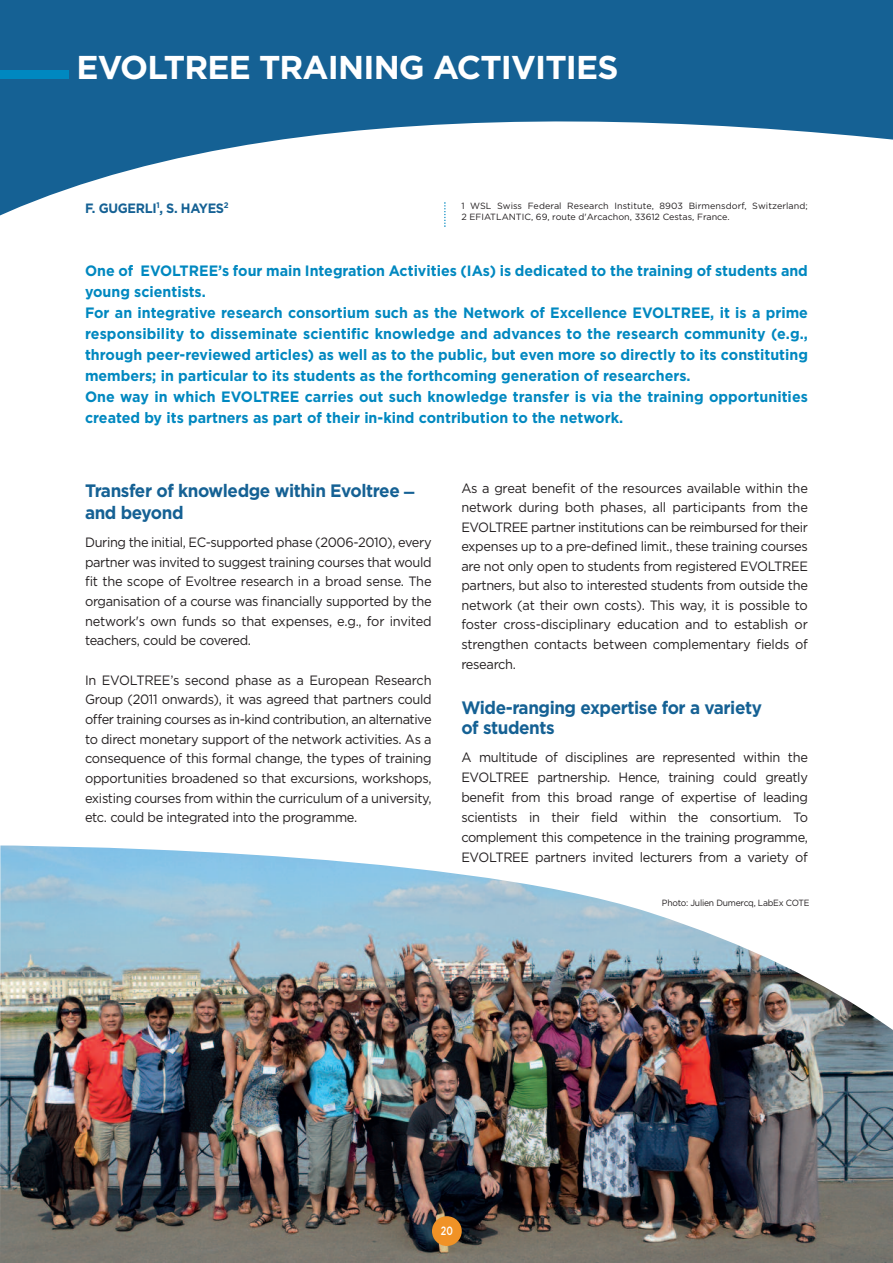
<style>
.page{position:relative;width:893px;height:1263px;background:#fff}
.page>*{position:absolute;margin:0;border:0;box-sizing:border-box;transform-origin:0 0}
.t1{font:700 33px "Gotham";letter-spacing:-.025em;color:#fff}
.t2{font:700 18px/21.8px "Gotham";letter-spacing:-.025em;color:#156194;scale:.95 1}
.t3{font:700 15px/21px "Gotham";color:#0088c0;scale:.95 1}
.t4{font:13.5px/19.6px "Gotham";letter-spacing:-.025em;color:#231f20;text-align:justify;scale:.95 1}
.t5{font:700 13.5px "Gotham";letter-spacing:-.025em;color:#156194;scale:.95 1}
.t6{font:500 12px "Gotham";color:#fff;scale:.75 1}
.t7{font:9px/10.8px "Gotham";color:#231f20}
.t8{font:9px "Gotham";letter-spacing:-.025em;color:#231f20;scale:.95 1}
</style>
<div class="page">
<svg style="left:0;top:0;width:893px;height:216px;fill:#156194"></svg>
<div style="left:1px;top:70px;width:68px;height:9px;background:#0088c0"></div>
<svg style="left:444px;top:202px;width:2px;height:25px"></svg>
<img style="left:0;top:845px;width:893px;height:418px">
<div style="left:432px;top:1216px;width:30px;height:30px;background:#f09226;border-radius:50%"></div>
<h1 class="t1" style="left:77px;top:56px;width:543px">EVOLTREE TRAINING ACTIVITIES</h1>
<p class="t5" style="left:85px;top:203px;width:153px">F. GUGERLI<sup>1</sup>, S. HAYES<sup>2</sup></p>
<p class="t7" style="left:461px;top:201px;width:348px">1 WSL Swiss Federal Research Institute, 8903 Birmensdorf, Switzerland;<br>2 EFIATLANTIC, 69, route d'Arcachon, 33612 Cestas, France.</p>
<p class="t3" style="left:85px;top:261px;width:762px">One of EVOLTREE’s four main Integration Activities (IAs) is dedicated to the training of students and young scientists.<br>For an integrative research consortium such as the Network of Excellence EVOLTREE, it is a prime responsibility to disseminate scientific knowledge and advances to the research community (e.g., through peer-reviewed articles) as well as to the public, but even more so directly to its constituting members; in particular to its students as the forthcoming generation of researchers.<br>One way in which EVOLTREE carries out such knowledge transfer is via the training opportunities created by its partners as part of their in-kind contribution to the network.</p>
<h2 class="t2" style="left:85px;top:481px;width:348px">Transfer of knowledge within Evoltree _ and beyond</h2>
<p class="t4" style="left:85px;top:534px;width:366px">During the initial, EC-supported phase (2006-2010), every partner was invited to suggest training courses that would fit the scope of Evoltree research in a broad sense. The organisation of a course was financially supported by the network's own funds so that expenses, e.g., for invited teachers, could be covered.</p>
<p class="t4" style="left:85px;top:671px;width:366px">In EVOLTREE’s second phase as a European Research Group (2011 onwards), it was agreed that partners could offer training courses as in-kind contribution, an alternative to direct monetary support of the network activities. As a consequence of this formal change, the types of training opportunities broadened so that excursions, workshops, existing courses from within the curriculum of a university, etc. could be integrated into the programme.</p>
<p class="t4" style="left:461px;top:479px;width:366px">As a great benefit of the resources available within the network during both phases, all participants from the EVOLTREE partner institutions can be reimbursed for their expenses up to a pre-defined limit., these training courses are not only open to students from registered EVOLTREE partners, but also to interested students from outside the network (at their own costs). This way, it is possible to foster cross-disciplinary education and to establish or strengthen contacts between complementary fields of research.</p>
<h2 class="t2" style="left:461px;top:699px;width:318px;line-height:19.8px">Wide-ranging expertise for a variety of students</h2>
<p class="t4" style="left:461px;top:749px;width:366px">A multitude of disciplines are represented within the EVOLTREE partnership. Hence, training could greatly benefit from this broad range of expertise of leading scientists in their field within the consortium. To complement this competence in the training programme, EVOLTREE partners invited lecturers from a variety of</p>
<p class="t8" style="left:662px;top:900px;width:157px">Photo: Julien Dumercq, LabEx COTE</p>
<p class="t6" style="left:441px;top:1226px;width:18px">20</p>
</div>
